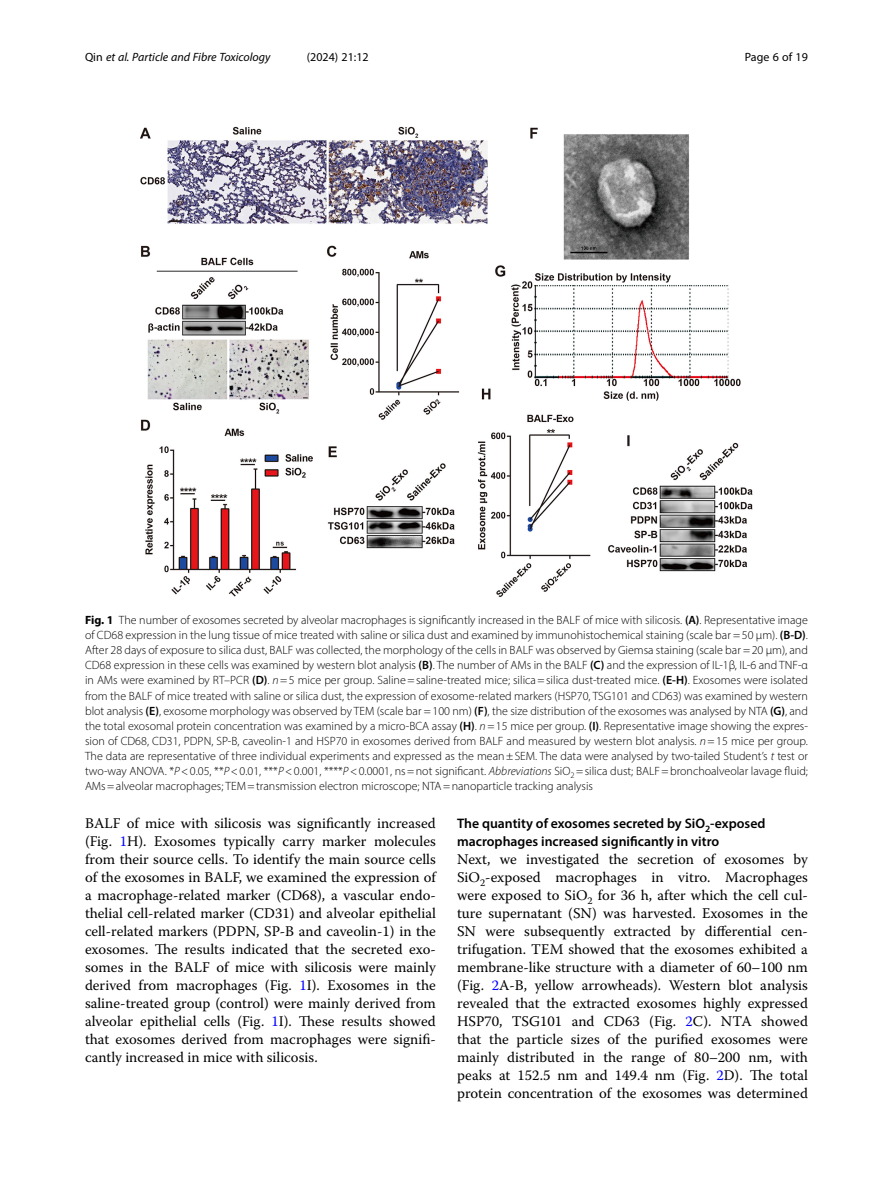
<style>
.page{position:relative;width:893px;height:1191px;background:#fff}
.page>*{position:absolute;margin:0;border:0;box-sizing:border-box;transform-origin:0 0}
.Body_Text_Indent{font:14.7px/18px "Warnock Pro";color:#000;text-align:justify}
.Body_Text{font:14.7px/18px "Warnock Pro";color:#000;text-align:justify}
.Head_2{font:600 13.8px/18px "Myriad Pro";color:#000}
.Figure_Caption{font:300 12px/15px "Myriad Pro";color:#000;text-align:justify}
.t1{font:italic 12px "Myriad Pro";color:#000}
.t2{font:12px "Myriad Pro";color:#000}
.s1{font-style:normal}
.s2{font-weight:700}
.s3{font-weight:600}
.s4{font-style:italic}
.s5{color:#00f}
</style>
<div class="page">
<img style="left:140px;top:126px;width:613px;height:471px">
<p class="t1" style="left:85px;top:50px;width:187px"><span class="s1">Qin</span> et al. Particle and Fibre Toxicology</p>
<p class="t2" style="left:307px;top:50px;width:63px">(2024) 21:12</p>
<p class="t2" style="left:745px;top:50px;width:65px">Page 6 of 19</p>
<p class="Figure_Caption" style="left:85px;top:613px;width:724px"><span class="s2">Fig. 1</span> The number of exosomes secreted by alveolar macrophages is significantly increased in the BALF of mice with silicosis. <span class="s3">(A)</span>. Representative image of CD68 expression in the lung tissue of mice treated with saline or silica dust and examined by immunohistochemical staining (scale bar =50 μm). <span class="s3">(B-D)</span>.<br>After 28 days of exposure to silica dust, BALF was collected, the morphology of the cells in BALF was observed by Giemsa staining (scale bar =20 μm), and CD68 expression in these cells was examined by western blot analysis <span class="s3">(B)</span>. The number of AMs in the BALF <span class="s3">(C)</span> and the expression of IL-1β, IL-6 and TNF-α in AMs were examined by RT–PCR <span class="s3">(D)</span>. <span class="s4">n</span>=5 mice per group. Saline=saline-treated mice; silica=silica dust-treated mice. <span class="s3">(E-H)</span>. Exosomes were isolated from the BALF of mice treated with saline or silica dust, the expression of exosome-related markers (HSP70, TSG101 and CD63) was examined by western blot analysis <span class="s3">(E)</span>, exosome morphology was observed by TEM (scale bar =100 nm) <span class="s3">(F)</span>, the size distribution of the exosomes was analysed by NTA <span class="s3">(G)</span>, and the total exosomal protein concentration was examined by a micro-BCA assay <span class="s3">(H)</span>. <span class="s4">n</span>=15 mice per group. <span class="s3">(I)</span>. Representative image showing the expres&shy;sion of CD68, CD31, PDPN, SP-B, caveolin-1 and HSP70 in exosomes derived from BALF and measured by western blot analysis. <span class="s4">n</span>=15 mice per group.<br>The data are representative of three individual experiments and expressed as the mean±SEM. The data were analysed by two-tailed Student’s <span class="s4">t</span> test or two-way ANOVA. *<span class="s4">P</span>&lt;0.05, **<span class="s4">P</span>&lt;0.01, ***<span class="s4">P</span>&lt;0.001, ****<span class="s4">P</span>&lt;0.0001, ns=not significant. <span class="s4">Abbreviations</span> SiO<sub>2</sub> =silica dust; BALF=bronchoalveolar lavage fluid; AMs=alveolar macrophages; TEM=transmission electron microscope; NTA=nanoparticle tracking analysis</p>
<p class="Body_Text_Indent" style="left:85px;top:814px;width:352px">BALF of mice with silicosis was significantly increased (Fig. <span class="s5">1</span>H). Exosomes typically carry marker molecules from their source cells. To identify the main source cells of the exosomes in BALF, we examined the expression of a macrophage-related marker (CD68), a vascular endo&shy;thelial cell-related marker (CD31) and alveolar epithelial cell-related markers (PDPN, SP-B and caveolin-1) in the exosomes. The results indicated that the secreted exo&shy;somes in the BALF of mice with silicosis were mainly derived from macrophages (Fig. <span class="s5">1</span>I). Exosomes in the saline-treated group (control) were mainly derived from alveolar epithelial cells (Fig. <span class="s5">1</span>I). These results showed that exosomes derived from macrophages were signifi&shy;cantly increased in mice with silicosis.</p>
<p class="Head_2" style="left:457px;top:814px;width:310px">The quantity of exosomes secreted by SiO<sub>2</sub>-exposed macrophages increased significantly in vitro</p>
<p class="Body_Text" style="left:457px;top:850px;width:352px">Next, we investigated the secretion of exosomes by SiO<sub>2</sub>-exposed macrophages in vitro. Macrophages were exposed to SiO<sub>2</sub> for 36 h, after which the cell cul&shy;ture supernatant (SN) was harvested. Exosomes in the SN were subsequently extracted by differential cen&shy;trifugation. TEM showed that the exosomes exhibited a membrane-like structure with a diameter of 60–100 nm (Fig. <span class="s5">2</span>A-B, yellow arrowheads). Western blot analysis revealed that the extracted exosomes highly expressed HSP70, TSG101 and CD63 (Fig. <span class="s5">2</span>C). NTA showed that the particle sizes of the purified exosomes were mainly distributed in the range of 80–200 nm, with peaks at 152.5 nm and 149.4 nm (Fig. <span class="s5">2</span>D). The total protein concentration of the exosomes was determined</p>
</div>
